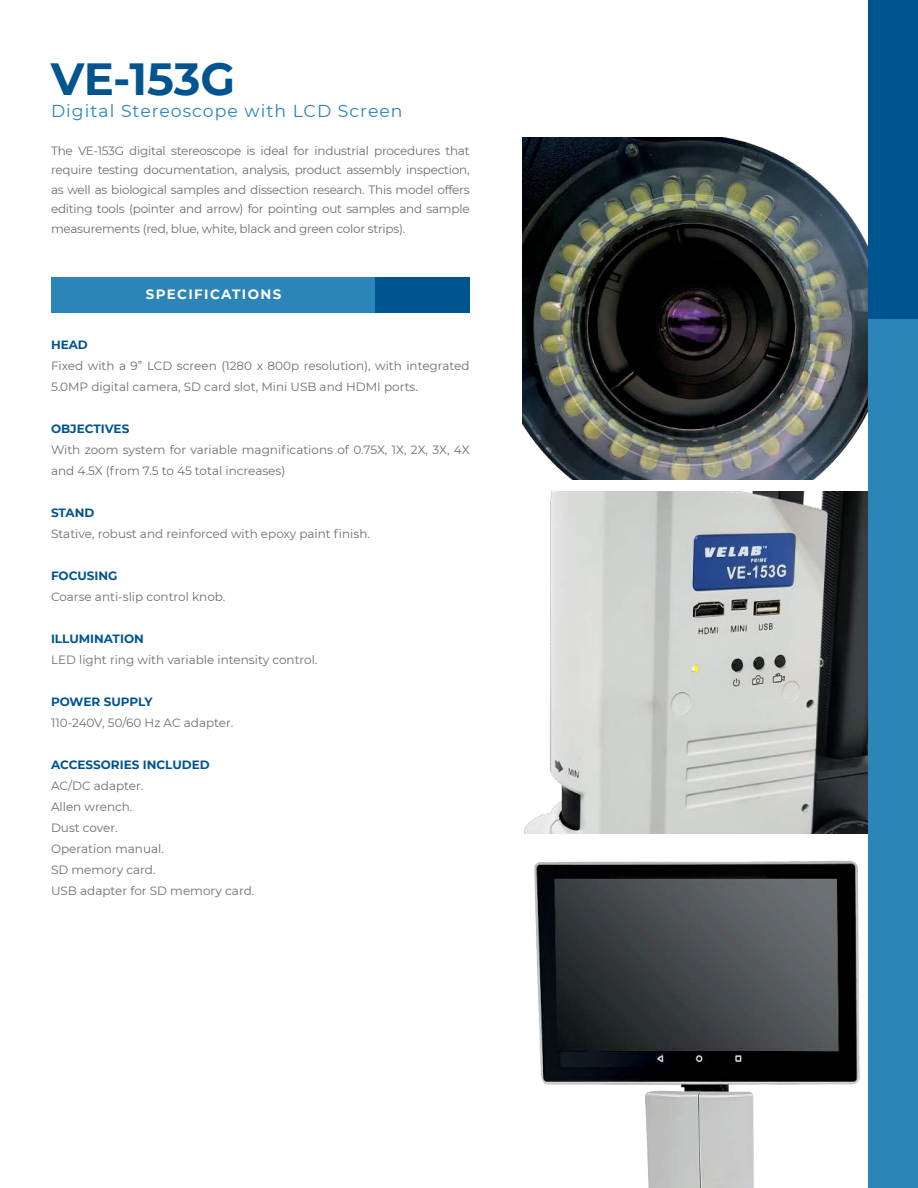
<style>
.page{position:relative;width:918px;height:1188px;background:#fff}
.page>*{position:absolute;margin:0;border:0;box-sizing:border-box;transform-origin:0 0}
.t1{font:700 45px "Montserrat";letter-spacing:-.005em;color:#00548f}
.t2{font:17.25px "Montserrat";letter-spacing:.06em;color:#2b85b9}
.t3{font:700 13.5px "Montserrat";letter-spacing:.1em;color:#fff}
.t4{font:12px/21px "Montserrat";color:#6c6e70}
.t5{font:700 12px "Montserrat";color:#00548f}
</style>
<div class="page">
<img style="left:523px;top:138px;width:344px;height:341px">
<img style="left:524px;top:492px;width:344px;height:341px">
<div style="left:868px;top:0;width:50px;height:320px;background:#00548f"></div>
<div style="left:868px;top:320px;width:50px;height:868px;background:#2b85b9"></div>
<div style="left:375px;top:277px;width:95px;height:35px;background:#00548f"></div>
<div style="left:51px;top:277px;width:324px;height:35px;background:#2b85b9"></div>
<img style="left:534px;top:860px;width:326px;height:328px">
<h1 class="t1" style="left:51px;top:61px;width:186px">VE-153G</h1>
<h2 class="t2" style="left:51px;top:104px;width:353px">Digital Stereoscope with LCD Screen</h2>
<p class="t4" style="left:51px;top:141px;width:420px;line-height:19.5px;text-align:justify">The VE-153G digital stereoscope is ideal for industrial procedures that require testing documentation, analysis, product assembly inspection, as well as biological samples and dissection research. This model offers editing tools (pointer and arrow) for pointing out samples and sample measurements (red, blue, white, black and green color strips).</p>
<p class="t3" style="left:146px;top:289px;width:137px">SPECIFICATIONS</p>
<p class="t5" style="left:51px;top:340px;width:38px">HEAD</p>
<p class="t4" style="left:51px;top:356px;width:420px">Fixed with a 9” LCD screen (1280 x 800p resolution), with integrated<br>5.0MP digital camera, SD card slot, Mini USB and HDMI ports.</p>
<p class="t5" style="left:51px;top:424px;width:80px">OBJECTIVES</p>
<p class="t4" style="left:51px;top:439px;width:420px">With zoom system for variable magni昀椀cations of 0.75X, 1X, 2X, 3X, 4X and 4.5X (from 7.5 to 45 total increases)</p>
<p class="t5" style="left:51px;top:508px;width:45px">STAND</p>
<p class="t4" style="left:51px;top:523px;width:321px">Stative, robust and reinforced with epoxy paint 昀椀nish.</p>
<p class="t5" style="left:51px;top:571px;width:68px">FOCUSING</p>
<p class="t4" style="left:51px;top:587px;width:176px">Coarse anti-slip control knob.</p>
<p class="t5" style="left:51px;top:634px;width:94px">ILLUMINATION</p>
<p class="t4" style="left:51px;top:650px;width:268px">LED light ring with variable intensity control.</p>
<p class="t5" style="left:51px;top:697px;width:103px">POWER SUPPLY</p>
<p class="t4" style="left:51px;top:712px;width:184px">110-240V, 50/60 Hz AC adapter.</p>
<p class="t5" style="left:51px;top:760px;width:160px">ACCESSORIES INCLUDED</p>
<p class="t4" style="left:51px;top:775px;width:205px">AC/DC adapter.<br>Allen wrench.<br>Dust cover.<br>Operation manual.<br>SD memory card.<br>USB adapter for SD memory card.</p>
</div>
